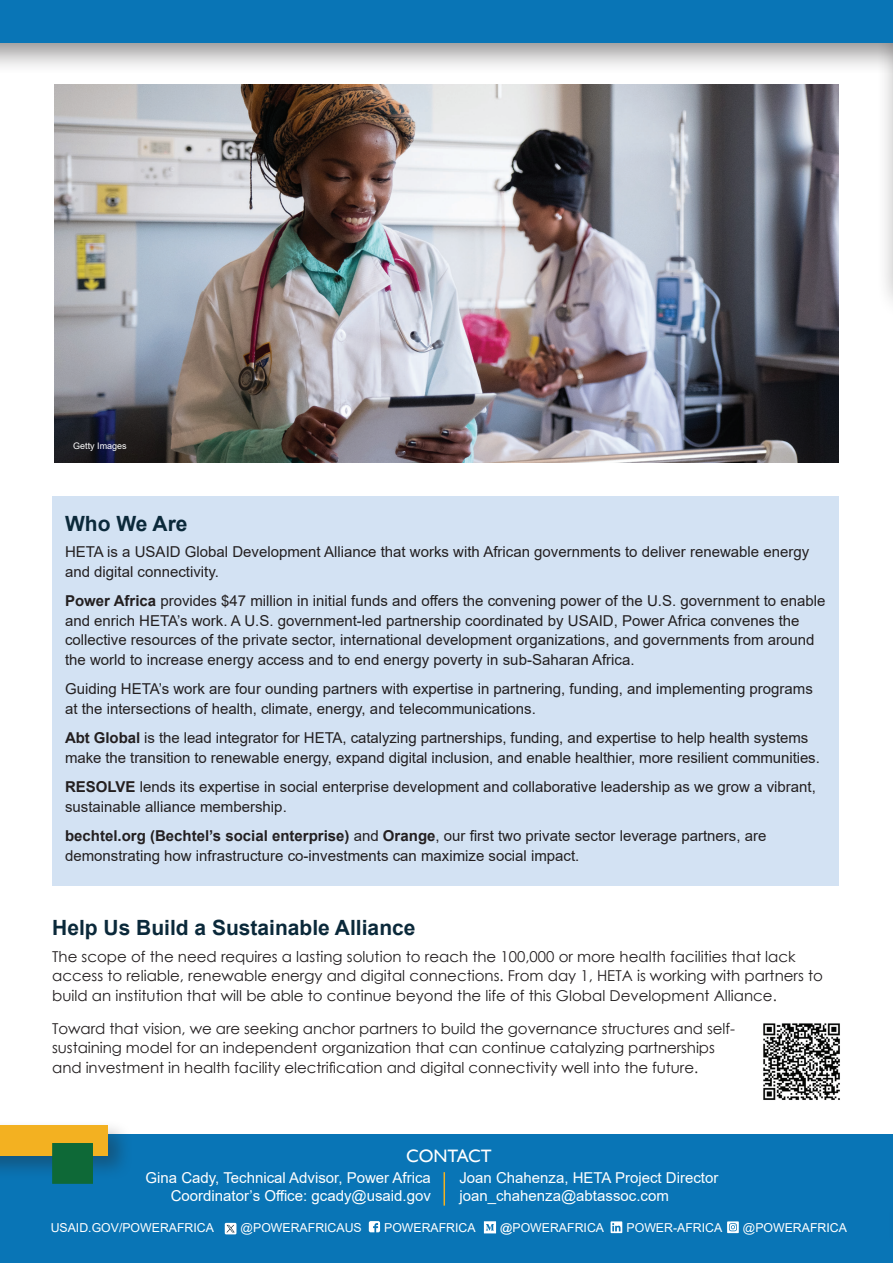
<style>
.page{position:relative;width:893px;height:1263px;background:#fff}
.page>*{position:absolute;margin:0;border:0;box-sizing:border-box;transform-origin:0 0}
.t1{font:700 21px "Arial";color:#0b293a}
.t2{font:18px "Gill Sans";color:#fff}
.t3{font:15px/19.5px "Arial";color:#231f20}
.t4{font:15px/19.5px "Century Gothic";color:#231f20}
.t5{font:15px "Arial";color:#fff}
.t6{font:12.3px "Arial";color:#fff}
.t7{font:9px "Arial";color:#fff}
.s1{font-weight:700}
.s2{font-family:"Gill Sans";font-weight:600}
</style>
<div class="page">
<div style="left:876px;top:9px;width:17px;height:310px;background:#231f20;opacity:.5"></div>
<div style="left:53px;top:497px;width:786px;height:389px;background:#d3e2f3"></div>
<div style="left:0;top:0;width:893px;height:76px;background:#231f20;opacity:.5"></div>
<div style="left:0;top:0;width:893px;height:43px;background:#0975b6"></div>
<div style="left:0;top:1134px;width:893px;height:129px;background:#0975b6"></div>
<div style="left:0;top:1120px;width:133px;height:61px;background:#231f20;opacity:.35"></div>
<div style="left:0;top:1125px;width:107px;height:30px;background:#f3b121"></div>
<hr style="left:443px;top:1172px;width:2px;height:33px;background:#f3b121">
<div style="left:52px;top:1143px;width:41px;height:41px;background:#0e6937;border:2px solid #0e6937"></div>
<img style="left:54px;top:85px;width:785px;height:377px">
<hr style="left:892px;top:1200px;width:1px;height:30px;background:#f3b121">
<svg style="left:369px;top:1221px;width:11px;height:11px"></svg>
<svg style="left:611px;top:1221px;width:11px;height:12px"></svg>
<svg style="left:484px;top:1221px;width:12px;height:12px"></svg>
<svg style="left:727px;top:1221px;width:12px;height:12px"></svg>
<svg style="left:225px;top:1223px;width:11px;height:11px"></svg>
<img style="left:763px;top:1023px;width:77px;height:77px">
<p class="t7" style="left:73px;top:440px;width:55px">Getty Images</p>
<h2 class="t1" style="left:65px;top:509px;width:124px">Who We Are</h2>
<p class="t3" style="left:65px;top:542px;width:746px">HETA is a USAID Global Development Alliance that works with African governments to deliver renewable energy and digital connectivity.</p>
<p class="t3" style="left:65px;top:591px;width:762px"><span class="s1">Power Africa</span> provides $47 million in initial funds and offers the convening power of the U.S. government to enable and enrich HETA’s work. A U.S. government-led partnership coordinated by USAID, Power Africa convenes the collective resources of the private sector, international development organizations, and governments from around the world to increase energy access and to end energy poverty in sub-Saharan Africa.</p>
<p class="t3" style="left:65px;top:679px;width:749px">Guiding HETA’s work are four ounding partners with expertise in partnering, funding, and implementing programs at the intersections of health, climate, energy, and telecommunications.</p>
<p class="t3" style="left:65px;top:728px;width:756px"><span class="s1">Abt Global</span> is the lead integrator for HETA, catalyzing partnerships, funding, and expertise to help health systems make the transition to renewable energy, expand digital inclusion, and enable healthier, more resilient communities.</p>
<p class="t3" style="left:65px;top:777px;width:752px"><span class="s1">RESOLVE</span> lends its expertise in social enterprise development and collaborative leadership as we grow a vibrant, sustainable alliance membership.</p>
<p class="t3" style="left:65px;top:826px;width:703px"><span class="s1">bechtel.org (Bechtel’s social enterprise)</span> and <span class="s1">Orange</span>, our first two private sector leverage partners, are demonstrating how infrastructure co-investments can maximize social impact.</p>
<h2 class="t1" style="left:52px;top:913px;width:365px">Help Us Build a Sustainable Alliance</h2>
<p class="t4" style="left:52px;top:946px;width:772px">The scope of the need requires a lasting solution to reach the 100,000 or more health facilities that lack access to reliable, renewable energy and digital connections. From day 1, HETA is working with partners to build an institution that will be able to continue beyond the life of this Global Development Alliance.</p>
<p class="t4" style="left:52px;top:1018px;width:684px">Toward that vision, we are seeking anchor partners to build the governance structures and self&shy;sustaining model for an independent organization that can continue catalyzing partnerships and investment in health facility electrification and digital connectivity well into the future.</p>
<p class="t2" style="left:406px;top:1145px;width:87px">CONTACT</p>
<p class="t5" style="left:145px;top:1167px;width:287px">Gina Cady, Technical Advisor, Power Africa</p>
<p class="t5" style="left:171px;top:1185px;width:262px">Coordinator’s Office: gcady@usaid.gov</p>
<p class="t5" style="left:459px;top:1167px;width:260px">Joan Chahenza, HETA Project Director</p>
<p class="t5" style="left:459px;top:1185px;width:211px">joan_chahenza@abtassoc.com</p>
<p class="t6" style="left:51px;top:1219px;width:165px">USAID.GOV/POWERAFRICA</p>
<p class="t6" style="left:241px;top:1219px;width:123px">@POWERAFRICAUS</p>
<p class="t6" style="left:384px;top:1219px;width:93px">POWERAFRICA</p>
<p class="t6" style="left:500px;top:1219px;width:105px"><span class="s2">@</span>POWERAFRICA</p>
<p class="t6" style="left:627px;top:1219px;width:97px">POWER-AFRICA</p>
<p class="t6" style="left:743px;top:1219px;width:106px">@POWERAFRICA</p>
</div>
